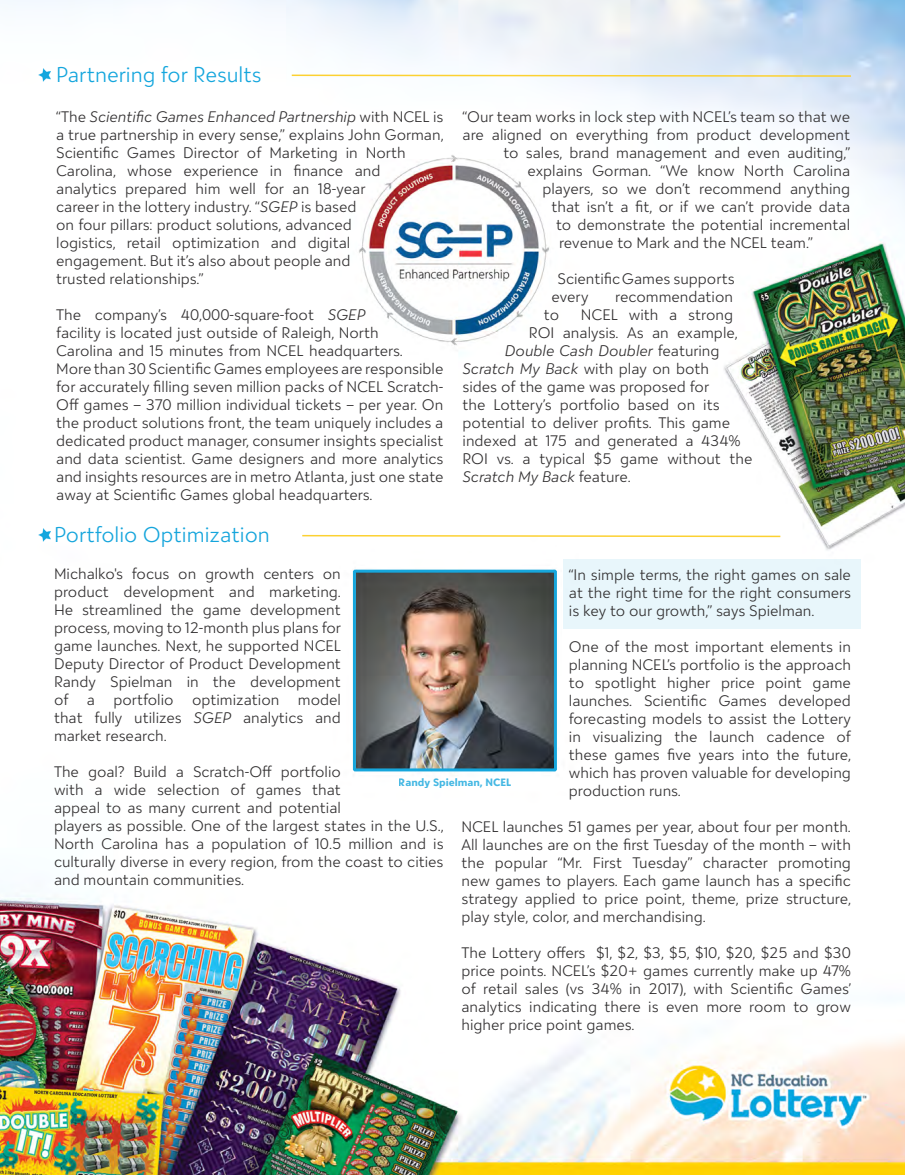
<style>
.page{position:relative;width:905px;height:1175px;background:#fff}
.page>*{position:absolute;margin:0;border:0;box-sizing:border-box;transform-origin:0 0}
.t1{font:300 21px "Tellumo";color:#15a5dc}
.t2{font:300 21px "Tellumo";color:#14a6dd}
.t3{font:300 15px/18px "Tellumo";color:#312f30;text-align:justify}
.t4{font:italic 300 15px "Tellumo";color:#312f30}
.t5{font:700 10.5px "Tellumo";color:#16a6dc}
.s1{font-style:italic}
.s2{font-style:normal}
</style>
<div class="page">
<img style="left:0;top:0;width:904px;height:1174px">
<div style="left:563px;top:559px;width:297px;height:69px;background:#e8f6fb"></div>
<svg style="left:290px;top:74px;width:562px;height:4px"></svg>
<svg style="left:301px;top:534px;width:480px;height:4px"></svg>
<div style="left:353px;top:569px;width:204px;height:202px;border:3px solid #16a6dc"></div>
<svg style="left:38px;top:68px;width:12px;height:13px"></svg>
<svg style="left:38px;top:528px;width:12px;height:13px"></svg>
<h1 class="t2" style="left:56px;top:61px;width:207px">Partnering for Results</h1>
<p class="t3" style="left:56px;top:108px;width:389px;text-align:left">“The <span class="s1">Scientific Games Enhanced Partnership</span> with NCEL is a true partnership in every sense,” explains John Gorman, Scientific Games Director of Marketing in North Carolina, whose experience in finance and analytics prepared him well for an 18-year<br>career in the lottery industry. “<span class="s1">SGEP</span> is based<br>on four pillars: product solutions, advanced<br>logistics, retail optimization and digital engagement. But it’s also about people and<br>trusted relationships.”</p>
<p class="t3" style="left:56px;top:306px;width:389px;text-align:left">The company’s 40,000-square-foot <span class="s1">SGEP<br></span>facility is located just outside of Raleigh, North<br>Carolina and 15 minutes from NCEL headquarters.<br>More than 30 Scientific Games employees are responsible for accurately filling seven million packs of NCEL Scratch-Off games – 370 million individual tickets – per year. On the product solutions front, the team uniquely includes a dedicated product manager, consumer insights specialist and data scientist. Game designers and more analytics and insights resources are in metro Atlanta, just one state away at Scientific Games global headquarters.</p>
<p class="t3" style="left:462px;top:108px;width:389px">“Our team works in lock step with NCEL’s team so that we</p>
<p class="t3" style="left:462px;top:126px;width:389px">are aligned on everything from product development</p>
<p class="t3" style="left:503px;top:144px;width:348px">to sales, brand management and even auditing,”</p>
<p class="t3" style="left:527px;top:162px;width:324px">explains Gorman. “We know North Carolina</p>
<p class="t3" style="left:542px;top:180px;width:309px">players, so we don’t recommend anything</p>
<p class="t3" style="left:551px;top:198px;width:300px">that isn’t a fit, or if we can’t provide data</p>
<p class="t3" style="left:556px;top:216px;width:295px">to demonstrate the potential incremental</p>
<p class="t3" style="left:559px;top:234px;width:255px">revenue to Mark and the NCEL team.”</p>
<p class="t3" style="left:551px;top:270px;width:185px;text-indent:6px">Scientific Games supports every</p>
<p class="t3" style="left:615px;top:288px;width:119px">recommendation</p>
<p class="t3" style="left:544px;top:306px;width:17px">to</p>
<p class="t3" style="left:581px;top:306px;width:154px">NCEL with a strong</p>
<p class="t3" style="left:529px;top:324px;width:210px">ROI analysis. As an example,</p>
<p class="t4" style="left:505px;top:341px;width:216px">Double Cash Doubler <span class="s2">featuring</span></p>
<p class="t3" style="left:462px;top:360px;width:248px"><span class="s1">Scratch My Back</span> with play on both</p>
<p class="t3" style="left:462px;top:378px;width:248px">sides of the game was proposed for</p>
<p class="t3" style="left:462px;top:396px;width:258px">the Lottery’s portfolio based on its</p>
<p class="t3" style="left:462px;top:414px;width:269px">potential to deliver profits. This game</p>
<p class="t3" style="left:462px;top:432px;width:279px">indexed at 175 and generated a 434%</p>
<p class="t3" style="left:462px;top:450px;width:291px">ROI vs. a typical $5 game without the</p>
<p class="t4" style="left:462px;top:467px;width:170px">Scratch My Back <span class="s2">feature.</span></p>
<h1 class="t1" style="left:54px;top:521px;width:217px">Portfolio Optimization</h1>
<p class="t3" style="left:54px;top:565px;width:288px">Michalko's focus on growth centers on product development and marketing.<br>He streamlined the game development process, moving to 12-month plus plans for game launches. Next, he supported NCEL Deputy Director of Product Development Randy Spielman in the development of a portfolio optimization model that fully utilizes <span class="s1">SGEP</span> analytics and market research.</p>
<p class="t3" style="left:54px;top:763px;width:391px;text-align:left">The goal? Build a Scratch-Off portfolio<br>with a wide selection of games that<br>appeal to as many current and potential<br>players as possible. One of the largest states in the U.S., North Carolina has a population of 10.5 million and is culturally diverse in every region, from the coast to cities and mountain communities.</p>
<p class="t3" style="left:569px;top:565px;width:283px">“In simple terms, the right games on sale at the right time for the right consumers is key to our growth,” says Spielman.</p>
<p class="t3" style="left:569px;top:637px;width:283px">One of the most important elements in planning NCEL’s portfolio is the approach to spotlight higher price point game launches. Scientific Games developed forecasting models to assist the Lottery in visualizing the launch cadence of these games five years into the future, which has proven valuable for developing production runs.</p>
<p class="t3" style="left:461px;top:817px;width:391px">NCEL launches 51 games per year, about four per month.<br>All launches are on the first Tuesday of the month – with the popular “Mr. First Tuesday” character promoting new games to players. Each game launch has a specific strategy applied to price point, theme, prize structure, play style, color, and merchandising.</p>
<p class="t3" style="left:461px;top:943px;width:391px">The Lottery offers $1, $2, $3, $5, $10, $20, $25 and $30 price points. NCEL’s $20+ games currently make up 47% of retail sales (vs 34% in 2017), with Scientific Games’ analytics indicating there is even more room to grow higher price point games.</p>
<p class="t5" style="left:398px;top:774px;width:114px">Randy Spielman, NCEL</p>
</div>
